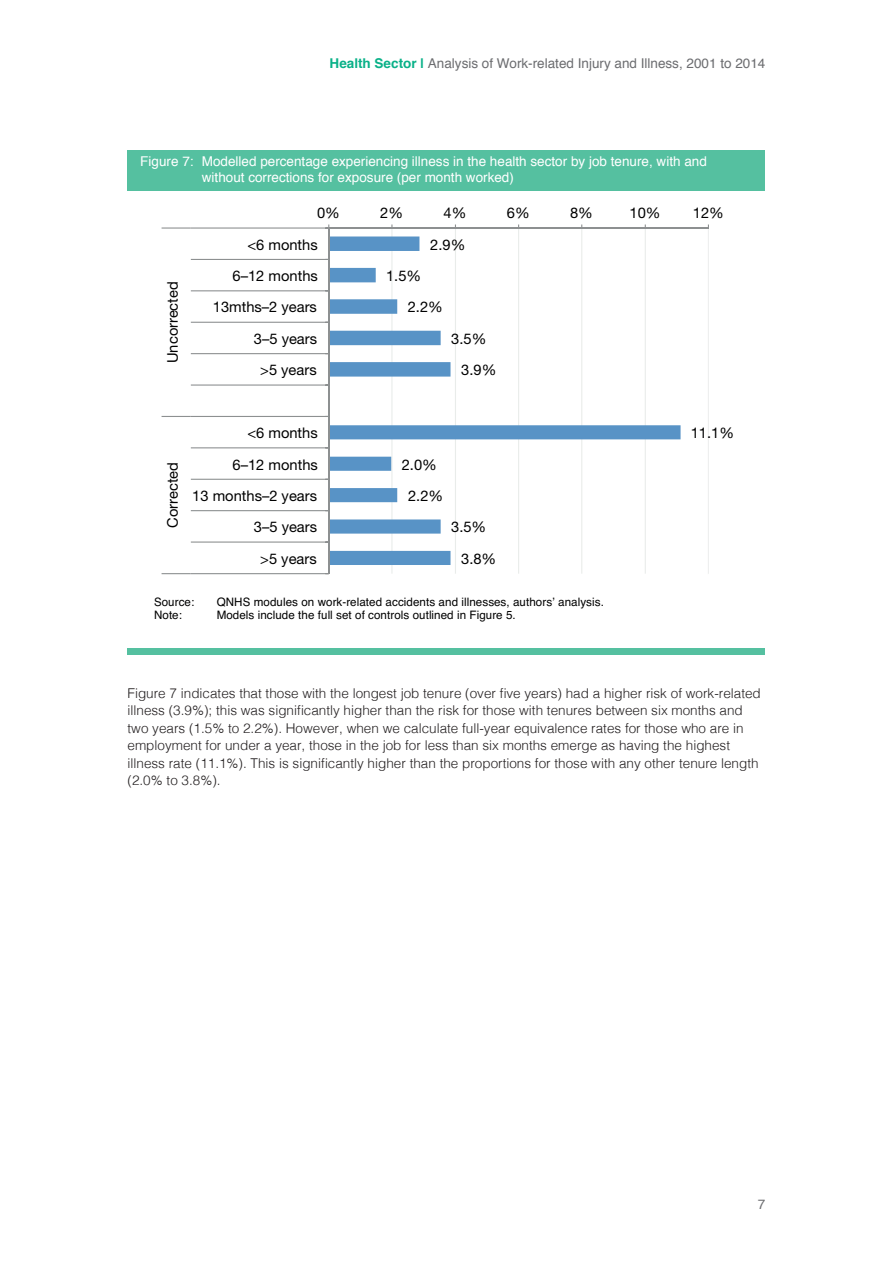
<style>
.page{position:relative;width:893px;height:1263px;background:#fff}
.page>*{position:absolute;margin:0;border:0;box-sizing:border-box;transform-origin:0 0}
.t1{font:14.7px/31.3px "Helvetica Neue";color:#000001}
.t2{font:300 13.5px/17.4px "Helvetica";color:#231f20}
.t3{font:13.5px/16.2px "Helvetica";color:#fff}
.t4{font:13.5px "Helvetica";color:#6c6d70}
.t5{font:11.7px "Helvetica";letter-spacing:.005em;color:#000001}
.s1{font-weight:700;color:#09b188}
</style>
<div class="page">
<div style="left:128px;top:150px;width:637px;height:41px;background:#55c0a0"></div>
<div style="left:128px;top:648px;width:637px;height:7px;background:#55c0a0"></div>
<hr style="left:645px;top:228px;width:1px;height:346px;background:#e9ecea">
<hr style="left:581px;top:228px;width:1px;height:346px;background:#e9ecea">
<hr style="left:518px;top:228px;width:1px;height:346px;background:#e9ecea">
<hr style="left:455px;top:228px;width:1px;height:346px;background:#e9ecea">
<hr style="left:391px;top:228px;width:1px;height:346px;background:#e9ecea">
<svg style="left:329px;top:236px;width:352px;height:329px"></svg>
<hr style="left:329px;top:227px;width:379px;height:2px;background:#8d9091">
<svg style="left:708px;top:224px;width:1px;height:350px"></svg>
<hr style="left:328px;top:228px;width:1px;height:346px;background:#8d9091">
<hr style="left:191px;top:227px;width:138px;height:2px;background:#8d9091">
<hr style="left:191px;top:259px;width:138px;height:1px;background:#8d9091">
<hr style="left:191px;top:290px;width:138px;height:1px;background:#8d9091">
<hr style="left:191px;top:322px;width:138px;height:1px;background:#8d9091">
<hr style="left:191px;top:353px;width:138px;height:1px;background:#8d9091">
<hr style="left:191px;top:384px;width:138px;height:2px;background:#8d9091">
<hr style="left:191px;top:416px;width:138px;height:1px;background:#8d9091">
<hr style="left:191px;top:447px;width:138px;height:1px;background:#8d9091">
<hr style="left:191px;top:479px;width:138px;height:1px;background:#8d9091">
<hr style="left:191px;top:510px;width:138px;height:1px;background:#8d9091">
<hr style="left:191px;top:541px;width:138px;height:2px;background:#8d9091">
<hr style="left:191px;top:573px;width:138px;height:1px;background:#8d9091">
<hr style="left:162px;top:227px;width:29px;height:2px;background:#8d9091">
<svg style="left:162px;top:416px;width:29px;height:1px"></svg>
<svg style="left:162px;top:573px;width:29px;height:1px"></svg>
<p class="t4" style="left:330px;top:52px;width:437px"><span class="s1">Health Sector |</span> Analysis of Work-related Injury and Illness, 2001 to 2014</p>
<p class="t3" style="left:202px;top:153px;width:506px;text-indent:-62px">Figure 7: Modelled percentage experiencing illness in the health sector by job tenure, with and without corrections for exposure (per month worked)</p>
<p class="t1" style="left:157px;top:363px;width:83px;rotate:-90deg">Uncorrected</p>
<p class="t1" style="left:317px;top:197px;width:24px">0%</p>
<p class="t1" style="left:380px;top:197px;width:24px">2%</p>
<p class="t1" style="left:444px;top:197px;width:24px">4%</p>
<p class="t1" style="left:507px;top:197px;width:24px">6%</p>
<p class="t1" style="left:570px;top:197px;width:24px">8%</p>
<p class="t1" style="left:630px;top:197px;width:33px">10%</p>
<p class="t1" style="left:693px;top:197px;width:33px">12%</p>
<p class="t1" style="left:213px;top:228px;width:106px;text-align:right">&lt;6 months<br>6–12 months<br>13mths–2 years<br>3–5 years<br>&gt;5 years</p>
<p class="t1" style="left:430px;top:228px;width:37px">2.9%</p>
<p class="t1" style="left:408px;top:260px;width:37px;text-indent:-22px">1.5%<br>2.2%</p>
<p class="t1" style="left:461px;top:323px;width:37px;text-indent:-10px">3.5%<br>3.9%</p>
<p class="t1" style="left:157px;top:528px;width:67px;rotate:-90deg">Corrected</p>
<p class="t1" style="left:192px;top:417px;width:127px;text-align:right">&lt;6 months<br>6–12 months<br>13 months–2 years<br>3–5 years<br>&gt;5 years</p>
<p class="t1" style="left:402px;top:448px;width:43px;text-align:center">2.0%<br>2.2%</p>
<p class="t1" style="left:461px;top:511px;width:37px;text-indent:-10px">3.5%<br>3.8%</p>
<p class="t1" style="left:691px;top:417px;width:45px">11.1%</p>
<p class="t5" style="left:154px;top:592px;width:42px">Source:</p>
<p class="t5" style="left:217px;top:592px;width:389px">QNHS modules on work-related accidents and illnesses, authors’ analysis.</p>
<p class="t5" style="left:154px;top:606px;width:29px">Note:</p>
<p class="t5" style="left:217px;top:606px;width:301px">Models include the full set of controls outlined in Figure 5.</p>
<p class="t2" style="left:128px;top:683px;width:635px">Figure 7 indicates that those with the longest job tenure (over five years) had a higher risk of work-related illness (3.9%); this was significantly higher than the risk for those with tenures between six months and two years (1.5% to 2.2%). However, when we calculate full-year equivalence rates for those who are in employment for under a year, those in the job for less than six months emerge as having the highest illness rate (11.1%). This is significantly higher than the proportions for those with any other tenure length (2.0% to 3.8%).</p>
<p class="t4" style="left:758px;top:1194px;width:9px">7</p>
</div>
